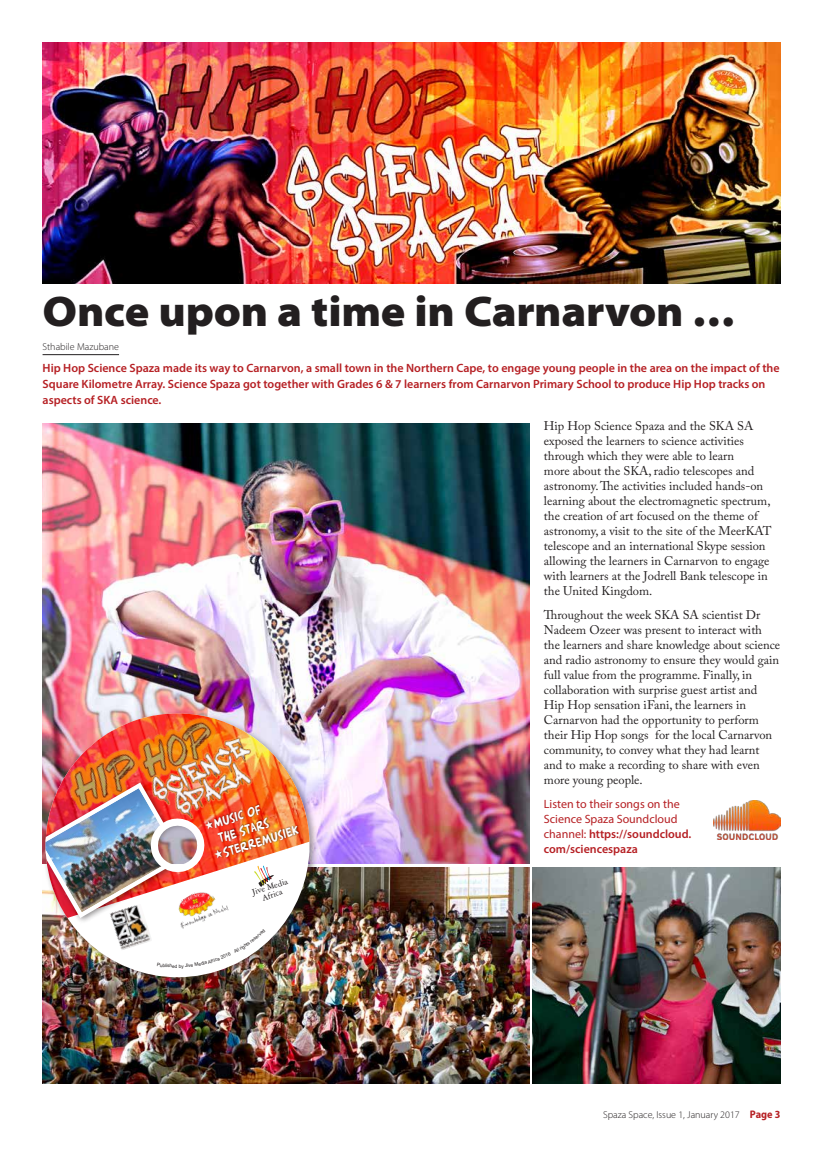
<style>
.page{position:relative;width:823px;height:1163px;background:#fff}
.page>*{position:absolute;margin:0;border:0;box-sizing:border-box;transform-origin:0 0}
.t1{font:900 semi-expanded 43px "Myriad Pro";letter-spacing:-.01em;color:#231f20}
.t2{font:12.8px/15.4px "Arnold 21";color:#fff;scale:.89 1}
.t3{font:12.5px/15px "Adobe Caslon Pro";color:#231f20}
.t4{font:600 12px/16px "Myriad Pro";color:#b62024}
.t5{font:12px/15px "Myriad Pro";color:#b62024}
.t6{font:300 10px "Myriad Pro";color:#231f20}
.t7{font:9.2px/8.5px "American Garamond BT";color:#231f20;text-align:center}
.t8{font:4.7px "Arial";color:#231f20}
.s1{font-weight:600}
.s2{font-weight:700;font-stretch:semi-condensed;font-size:11px;color:#b62024}
</style>
<div class="page">
<img style="left:43px;top:43px;width:737px;height:241px">
<hr style="left:43px;top:354px;width:76px;height:1px;background:#231f20">
<img style="left:713px;top:800px;width:67px;height:38px">
<img style="left:43px;top:423px;width:486px;height:439px">
<img style="left:43px;top:867px;width:486px;height:216px">
<img style="left:532px;top:867px;width:248px;height:216px">
<img style="left:42px;top:697px;width:283px;height:295px">
<img style="left:42px;top:713px;width:267px;height:204px">
<img style="left:60px;top:713px;width:170px;height:58px">
<img style="left:141px;top:731px;width:129px;height:40px">
<img style="left:42px;top:771px;width:260px;height:197px">
<h1 class="t1" style="left:43px;top:287px;width:694px">Once upon a time in Carnarvon …</h1>
<p class="t6" style="left:43px;top:341px;width:78px">Sthabile Mazubane</p>
<p class="t4" style="left:43px;top:359px;width:738px">Hip Hop Science Spaza made its way to Carnarvon, a small town in the Northern Cape, to engage young people in the area on the impact of the<br>Square Kilometre Array. Science Spaza got together with Grades 6 &amp; 7 learners from Carnarvon Primary School to produce Hip Hop tracks on aspects of SKA science.</p>
<p class="t3" style="left:543px;top:418px;width:229px">Hip Hop Science Spaza and the SKA SA exposed the learners to science activities through which they were able to learn<br>more about the SKA, radio telescopes and astronomy. The activities included hands-on learning about the electromagnetic spectrum, the creation of art focused on the theme of astronomy, a visit to the site of the MeerKAT telescope and an international Skype session allowing the learners in Carnarvon to engage with learners at the Jodrell Bank telescope in the United Kingdom.</p>
<p class="t3" style="left:543px;top:607px;width:237px">Throughout the week SKA SA scientist Dr Nadeem Ozeer was present to interact with the learners and share knowledge about science and radio astronomy to ensure they would gain full value from the programme. Finally, in collaboration with surprise guest artist and Hip Hop sensation iFani, the learners in Carnarvon had the opportunity to perform their Hip Hop songs for the local Carnarvon community, to convey what they had learnt and to make a recording to share with even more young people.</p>
<p class="t5" style="left:543px;top:795px;width:149px">Listen to their songs on the<br>Science Spaza Soundcloud channel: <span class="s1">https://soundcloud. com/sciencespaza</span></p>
<p class="t2" style="left:211px;top:815px;width:90px;rotate:-18deg">Music of<br>the Stars<br>Sterremusiek</p>
<p class="t7" style="left:250px;top:888px;width:39px;rotate:-18deg">Jive Media<br>Africa</p>
<p class="t8" style="left:175px;top:962px;width:4px">d</p>
<p class="t6" style="left:602px;top:1108px;width:179px">Spaza Space, Issue 1, January 2017 <span class="s2">Page 3</span></p>
</div>
